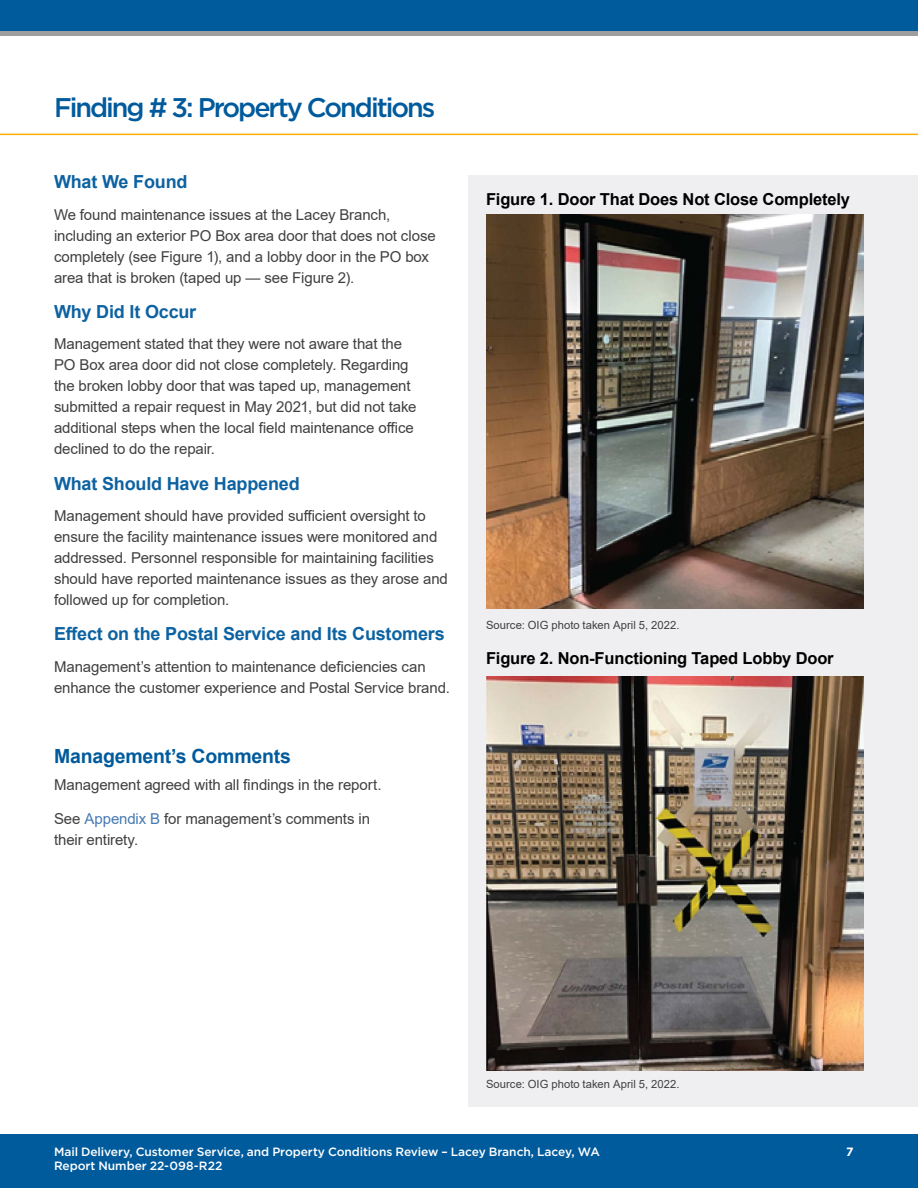
<style>
.page{position:relative;width:918px;height:1188px;background:#fff}
.page>*{position:absolute;margin:0;border:0;box-sizing:border-box;transform-origin:0 0}
.t1{font:500 27px "Gotham";letter-spacing:-.075em;color:#005a9c}
.t2{font:700 19.5px "Arial";letter-spacing:-.01em;color:#005a9c}
.t3{font:700 18px "Arial";letter-spacing:-.01em;color:#0d62a1}
.t4{font:700 16.5px "Arial";letter-spacing:-.01em;color:#000}
.t5{font:15px/21px "Arial";letter-spacing:-.005em;color:#403f41}
.t6{font:500 12px/13.5px "Gotham";letter-spacing:-.005em;color:#fff}
.t7{font:700 12px "Gotham";color:#fff}
.t8{font:11.25px "Arial";letter-spacing:.005em;color:#403f41}
.s1{color:#477ab2}
</style>
<div class="page">
<div style="left:0;top:1134px;width:918px;height:54px;background:#005b9d"></div>
<hr style="left:0;top:134px;width:918px;height:1px;background:#ffaf00">
<div style="left:468px;top:175px;width:450px;height:932px;background:#efeff1"></div>
<img style="left:486px;top:214px;width:378px;height:395px">
<img style="left:486px;top:677px;width:378px;height:394px">
<div style="left:0;top:0;width:918px;height:31px;background:#005b9d"></div>
<hr style="left:0;top:32px;width:918px;height:4px;background:#9e9e9e">
<h1 class="t1" style="left:54px;top:92px;width:383px">Finding # 3: Property Conditions</h1>
<p class="t3" style="left:54px;top:169px;width:135px">What We Found</p>
<p class="t5" style="left:54px;top:204px;width:383px">We found maintenance issues at the Lacey Branch, including an exterior PO Box area door that does not close completely (see Figure 1), and a lobby door in the PO box area that is broken (taped up — see Figure 2).</p>
<p class="t3" style="left:54px;top:299px;width:144px">Why Did It Occur</p>
<p class="t5" style="left:54px;top:334px;width:364px">Management stated that they were not aware that the PO Box area door did not close completely. Regarding the broken lobby door that was taped up, management submitted a repair request in May 2021, but did not take additional steps when the local field maintenance office declined to do the repair.</p>
<p class="t3" style="left:54px;top:471px;width:247px">What Should Have Happened</p>
<p class="t5" style="left:54px;top:505px;width:395px">Management should have provided sufficient oversight to ensure the facility maintenance issues were monitored and addressed. Personnel responsible for maintaining facilities should have reported maintenance issues as they arose and followed up for completion.</p>
<p class="t3" style="left:54px;top:621px;width:392px">Effect on the Postal Service and Its Customers</p>
<p class="t5" style="left:54px;top:656px;width:398px">Management’s attention to maintenance deficiencies can enhance the customer experience and Postal Service brand.</p>
<h2 class="t2" style="left:54px;top:742px;width:238px">Management’s Comments</h2>
<p class="t5" style="left:54px;top:774px;width:329px">Management agreed with all findings in the report.</p>
<p class="t5" style="left:54px;top:808px;width:318px">See <span class="s1">Appendix B</span> for management’s comments in their entirety.</p>
<p class="t4" style="left:486px;top:188px;width:366px">Figure 1. Door That Does Not Close Completely</p>
<p class="t8" style="left:486px;top:617px;width:195px">Source: OIG photo taken April 5, 2022.</p>
<p class="t4" style="left:486px;top:647px;width:349px">Figure 2. Non-Functioning Taped Lobby Door</p>
<p class="t8" style="left:486px;top:1076px;width:195px">Source: OIG photo taken April 5, 2022.</p>
<p class="t6" style="left:54px;top:1145px;width:547px">Mail Delivery, Customer Service, and Property Conditions Review – Lacey Branch, Lacey, WA<br>Report Number 22-098-R22</p>
<p class="t7" style="left:846px;top:1145px;width:9px">7</p>
</div>
